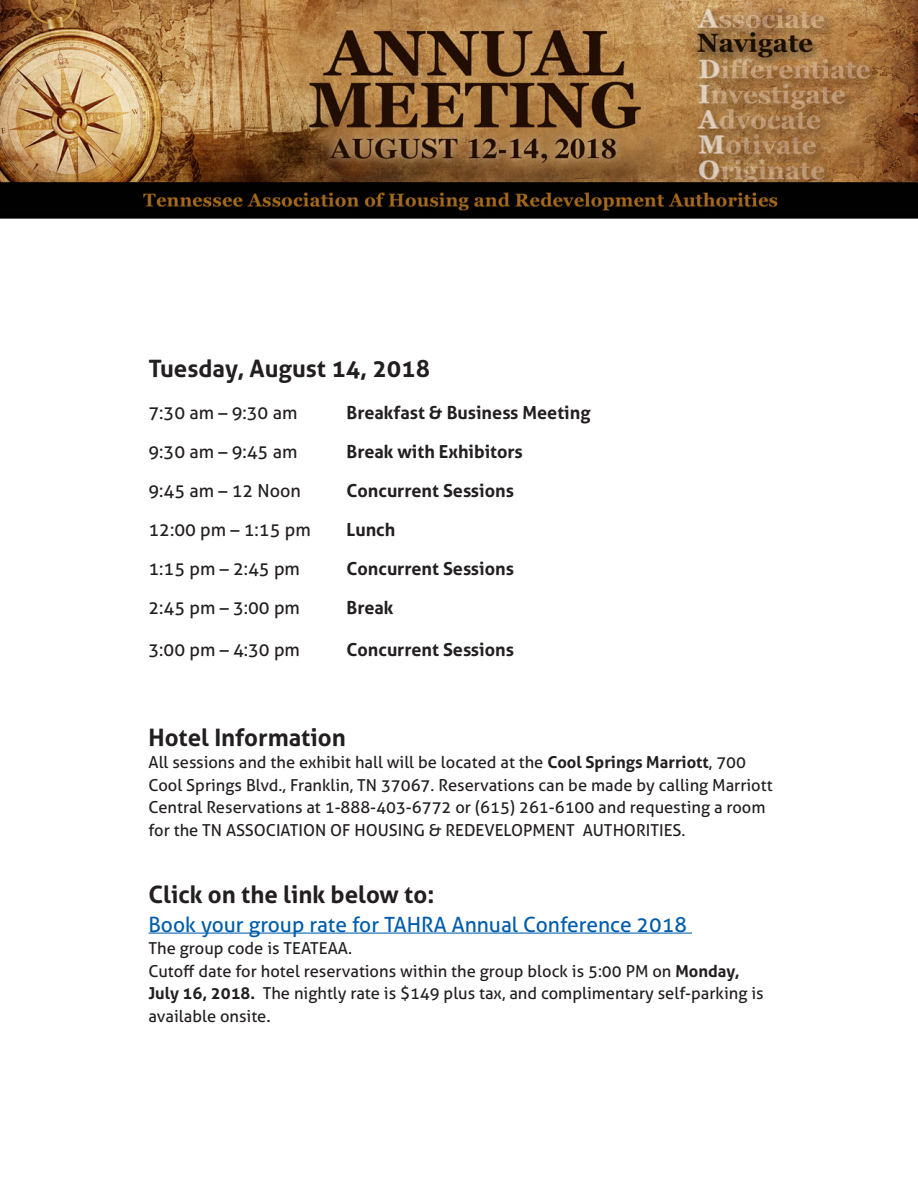
<style>
.page{position:relative;width:918px;height:1188px;background:#fff}
.page>*{position:absolute;margin:0;border:0;box-sizing:border-box;transform-origin:0 0}
.t1{font:700 24px "Aller";color:#231f20}
.t2{font:21px "Aller";color:#015dab}
.t3{font:700 18px "Aller";color:#231f20}
.t4{font:18px "Aller";color:#231f20}
.t5{font:16.5px/22.5px "Aller";color:#231f20}
.s1{font-weight:700}
.s2{font-size:18px}
</style>
<div class="page">
<img style="left:0;top:0;width:918px;height:219px">
<hr style="left:148px;top:933px;width:544px;height:1px;background:#015dab">
<p class="t1" style="left:148px;top:353px;width:283px">Tuesday, August 14, 2018</p>
<p class="t4" style="left:148px;top:401px;width:150px">7:30 am – 9:30 am</p>
<p class="t3" style="left:346px;top:401px;width:246px">Breakfast &amp; Business Meeting</p>
<p class="t4" style="left:148px;top:440px;width:150px">9:30 am – 9:45 am</p>
<p class="t3" style="left:346px;top:440px;width:178px">Break with Exhibitors</p>
<p class="t4" style="left:148px;top:479px;width:154px">9:45 am – 12 Noon</p>
<p class="t3" style="left:346px;top:479px;width:169px">Concurrent Sessions</p>
<p class="t4" style="left:148px;top:518px;width:164px">12:00 pm – 1:15 pm</p>
<p class="t3" style="left:346px;top:518px;width:50px">Lunch</p>
<p class="t4" style="left:148px;top:557px;width:153px">1:15 pm – 2:45 pm</p>
<p class="t3" style="left:346px;top:557px;width:169px">Concurrent Sessions</p>
<p class="t4" style="left:148px;top:596px;width:153px">2:45 pm – 3:00 pm</p>
<p class="t3" style="left:346px;top:596px;width:48px">Break</p>
<p class="t4" style="left:148px;top:638px;width:153px">3:00 pm – 4:30 pm</p>
<p class="t3" style="left:346px;top:638px;width:169px">Concurrent Sessions</p>
<p class="t1" style="left:148px;top:722px;width:199px">Hotel Information</p>
<p class="t5" style="left:148px;top:751px;width:626px">All sessions and the exhibit hall will be located at the <span class="s1">Cool Springs Marriott</span>, 700<br>Cool Springs Blvd., Franklin, TN 37067. Reservations can be made by calling Marriott Central Reservations at 1-888-403-6772 or (615) 261-6100 and requesting a room for the TN ASSOCIATION OF HOUSING &amp; REDEVELOPMENT AUTHORITIES.</p>
<p class="t1" style="left:148px;top:880px;width:287px">Click on the link below to:</p>
<p class="t2" style="left:148px;top:911px;width:540px">Book your group rate for TAHRA Annual Conference 2018</p>
<p class="t5" style="left:148px;top:937px;width:205px">The group code is TEATEAA.</p>
<p class="t5" style="left:148px;top:959px;width:593px">Cutoff date for hotel reservations within the group block is 5:00 PM on <span class="s1">Monday,</span></p>
<p class="t5" style="left:148px;top:982px;width:617px"><span class="s1">July 16, 2018.</span> The nightly rate is $149 plus tax, and complimentary self-parking is available onsite<span class="s2">.</span></p>
</div>
